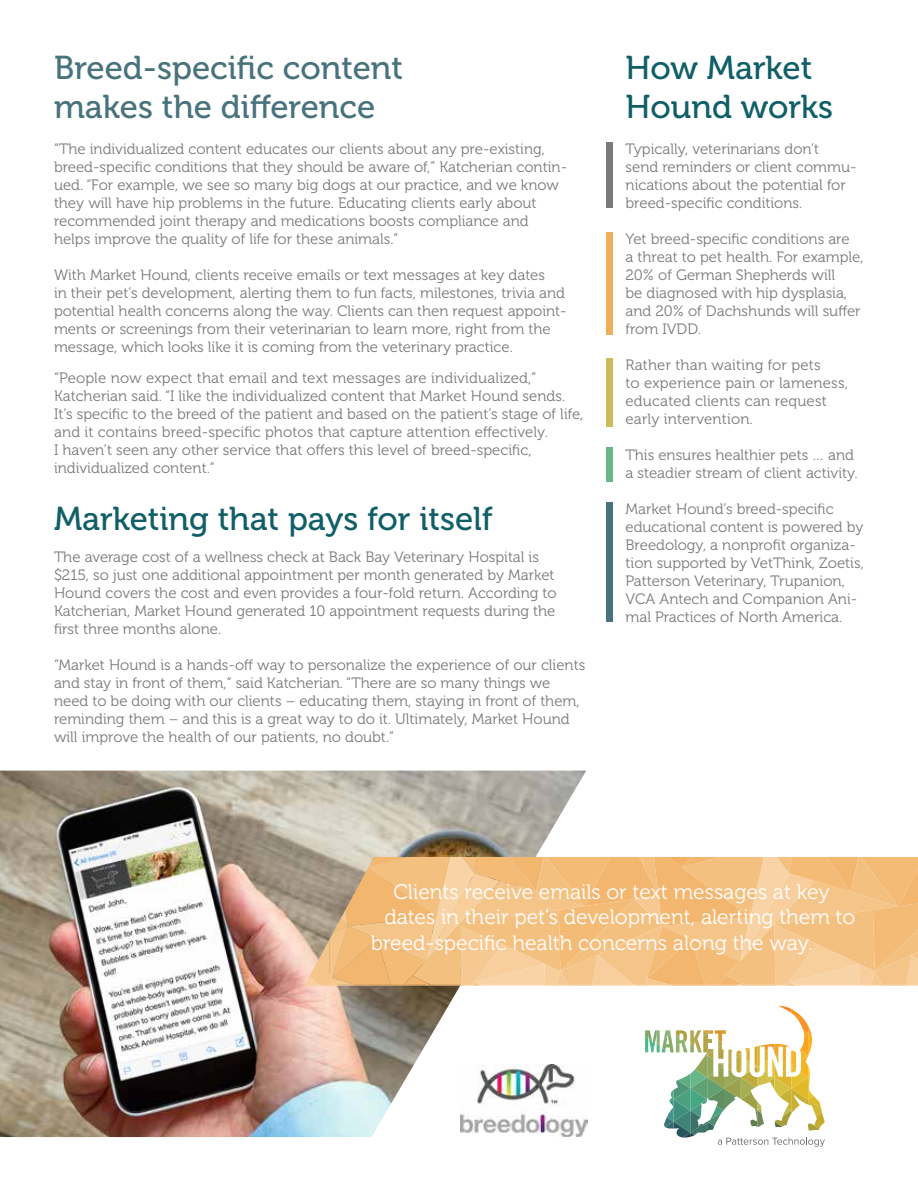
<style>
.page{position:relative;width:918px;height:1188px;background:#fff}
.page>*{position:absolute;margin:0;border:0;box-sizing:border-box;transform-origin:0 0}
.t1{font:33px/39px "Museo 500";color:#105f67}
.t2{font:33px/39px "Museo 500";color:#48737c}
.t3{font:21px "Museo 300";color:#fff}
.t4{font:15px/18px "Museo 300";color:#797a7d}
</style>
<div class="page">
<img style="left:0;top:771px;width:586px;height:366px">
<svg style="left:305px;top:857px;width:613px;height:129px;background:#f0bf83"></svg>
<svg style="left:645px;top:1006px;width:180px;height:141px"></svg>
<div style="left:606px;top:143px;width:6px;height:65px;background:#797a7d"></div>
<div style="left:606px;top:233px;width:6px;height:102px;background:#f0ad5b"></div>
<div style="left:606px;top:358px;width:6px;height:68px;background:#ccbb56"></div>
<div style="left:606px;top:447px;width:6px;height:35px;background:#68b78a"></div>
<div style="left:606px;top:502px;width:6px;height:120px;background:#48737c"></div>
<img style="left:461px;top:1064px;width:126px;height:73px">
<h1 class="t2" style="left:54px;top:48px;width:351px">Breed-specific content makes the difference</h1>
<p class="t4" style="left:54px;top:140px;width:515px">“The individualized content educates our clients about any pre-existing, breed-specific conditions that they should be aware of,” Katcherian contin&shy;ued. “For example, we see so many big dogs at our practice, and we know they will have hip problems in the future. Educating clients early about recommended joint therapy and medications boosts compliance and helps improve the quality of life for these animals.”</p>
<p class="t4" style="left:54px;top:266px;width:514px">With Market Hound, clients receive emails or text messages at key dates<br>in their pet’s development, alerting them to fun facts, milestones, trivia and potential health concerns along the way. Clients can then request appoint&shy;ments or screenings from their veterinarian to learn more, right from the message, which looks like it is coming from the veterinary practice.</p>
<p class="t4" style="left:54px;top:369px;width:531px">“People now expect that email and text messages are individualized,” Katcherian said. “I like the individualized content that Market Hound sends.<br>It’s specific to the breed of the patient and based on the patient’s stage of life, and it contains breed-specific photos that capture attention effectively.<br>I haven’t seen any other service that offers this level of breed-specific, individualized content.”</p>
<h1 class="t1" style="left:54px;top:500px;width:440px">Marketing that pays for itself</h1>
<p class="t4" style="left:54px;top:548px;width:504px">The average cost of a wellness check at Back Bay Veterinary Hospital is $215, so just one additional appointment per month generated by Market Hound covers the cost and even provides a four-fold return. According to Katcherian, Market Hound generated 10 appointment requests during the first three months alone.</p>
<p class="t4" style="left:54px;top:656px;width:533px">“Market Hound is a hands-off way to personalize the experience of our clients and stay in front of them,” said Katcherian. “There are so many things we need to be doing with our clients – educating them, staying in front of them, reminding them – and this is a great way to do it. Ultimately, Market Hound will improve the health of our patients, no doubt.”</p>
<h1 class="t1" style="left:625px;top:48px;width:209px">How Market<br>Hound works</h1>
<p class="t4" style="left:626px;top:140px;width:233px">Typically, veterinarians don’t<br>send reminders or client commu&shy;nications about the potential for breed-specific conditions.</p>
<p class="t4" style="left:626px;top:230px;width:240px">Yet breed-specific conditions are<br>a threat to pet health. For example,<br>20% of German Shepherds will<br>be diagnosed with hip dysplasia, and 20% of Dachshunds will suffer from IVDD.</p>
<p class="t4" style="left:626px;top:356px;width:224px">Rather than waiting for pets<br>to experience pain or lameness, educated clients can request early intervention.</p>
<p class="t4" style="left:626px;top:446px;width:234px">This ensures healthier pets … and a steadier stream of client activity.</p>
<p class="t4" style="left:626px;top:500px;width:240px">Market Hound’s breed-specific educational content is powered by Breedology, a nonprofit organiza&shy;tion supported by VetThink, Zoetis, Patterson Veterinary, Trupanion, VCA Antech and Companion Ani&shy;mal Practices of North America.</p>
<h2 class="t3" style="left:393px;top:881px;width:438px">Clients receive emails or text messages at key</h2>
<h2 class="t3" style="left:384px;top:906px;width:472px">dates in their pet’s development, alerting them to</h2>
<h2 class="t3" style="left:371px;top:931px;width:443px">breed-specific health concerns along the way.</h2>
</div>
